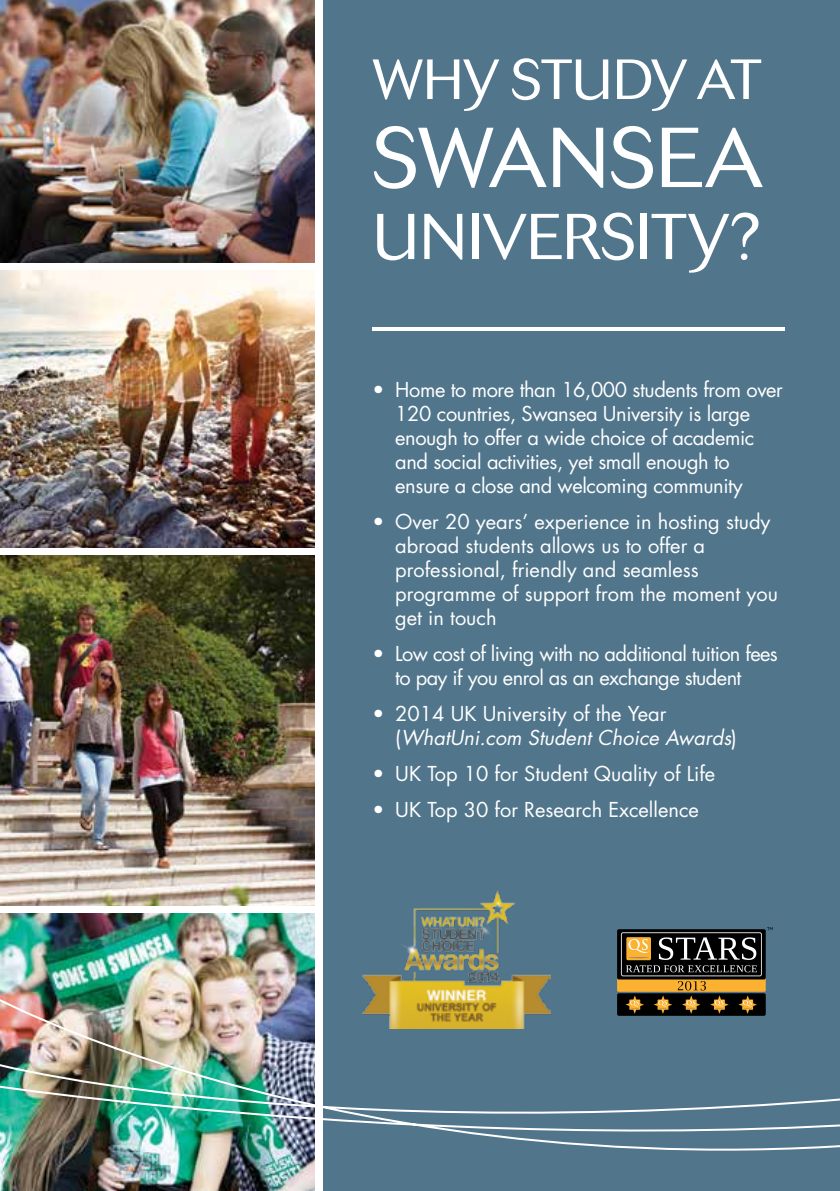
<style>
.page{position:relative;width:840px;height:1191px;background:#fff}
.page>*{position:absolute;margin:0;border:0;box-sizing:border-box;transform-origin:0 0}
.t1{font:300 84px "Cosmos BQ";color:#fff}
.t2{font:300 64px "Cosmos BQ";color:#fff}
.t3{font:300 56px "Cosmos BQ";color:#fff}
.t4{font:20px/24px "Futura";letter-spacing:-.02em;color:#fff}
.t5{font:20px/24px "Futura";color:#fff}
.t6{font:italic 20px/24px "Futura";color:#fff}
.s1{font-style:normal}
</style>
<div class="page">
<div style="left:0;top:0;width:839px;height:1191px;background:#51758b"></div>
<svg style="left:0;top:0;width:322px;height:903px;background:#e7e5e3"></svg>
<img style="left:0;top:0;width:314px;height:262px">
<img style="left:0;top:270px;width:314px;height:277px">
<hr style="left:372px;top:327px;width:412px;height:4px;background:#fff">
<img style="left:0;top:903px;width:839px;height:288px">
<img style="left:0;top:556px;width:314px;height:349px">
<h3 class="t3" style="left:372px;top:48px;width:390px">WHY STUDY AT</h3>
<h1 class="t1" style="left:372px;top:110px;width:391px">SWANSEA</h1>
<h2 class="t2" style="left:372px;top:200px;width:389px">UNIVERSITY?</h2>
<p class="t4" style="left:395px;top:377px;width:389px;text-indent:-23px">• Home to more than 16,000 students from over 120 countries, Swansea University is large enough to offer a wide choice of academic and social activities, yet small enough to ensure a close and welcoming community</p>
<p class="t5" style="left:395px;top:509px;width:384px;text-indent:-23px">• Over 20 years’ experience in hosting study abroad students allows us to offer a professional, friendly and seamless programme of support from the moment you get in touch</p>
<p class="t4" style="left:395px;top:641px;width:384px;text-indent:-23px">• Low cost of living with no additional tuition fees to pay if you enrol as an exchange student</p>
<p class="t6" style="left:395px;top:701px;width:343px;text-indent:-23px"><span class="s1">• 2014 UK University of the Year (</span>WhatUni.com Student Choice Awards<span class="s1">)</span></p>
<p class="t5" style="left:372px;top:761px;width:344px">• UK Top 10 for Student Quality of Life</p>
<p class="t5" style="left:372px;top:797px;width:327px">• UK Top 30 for Research Excellence</p>
</div>
